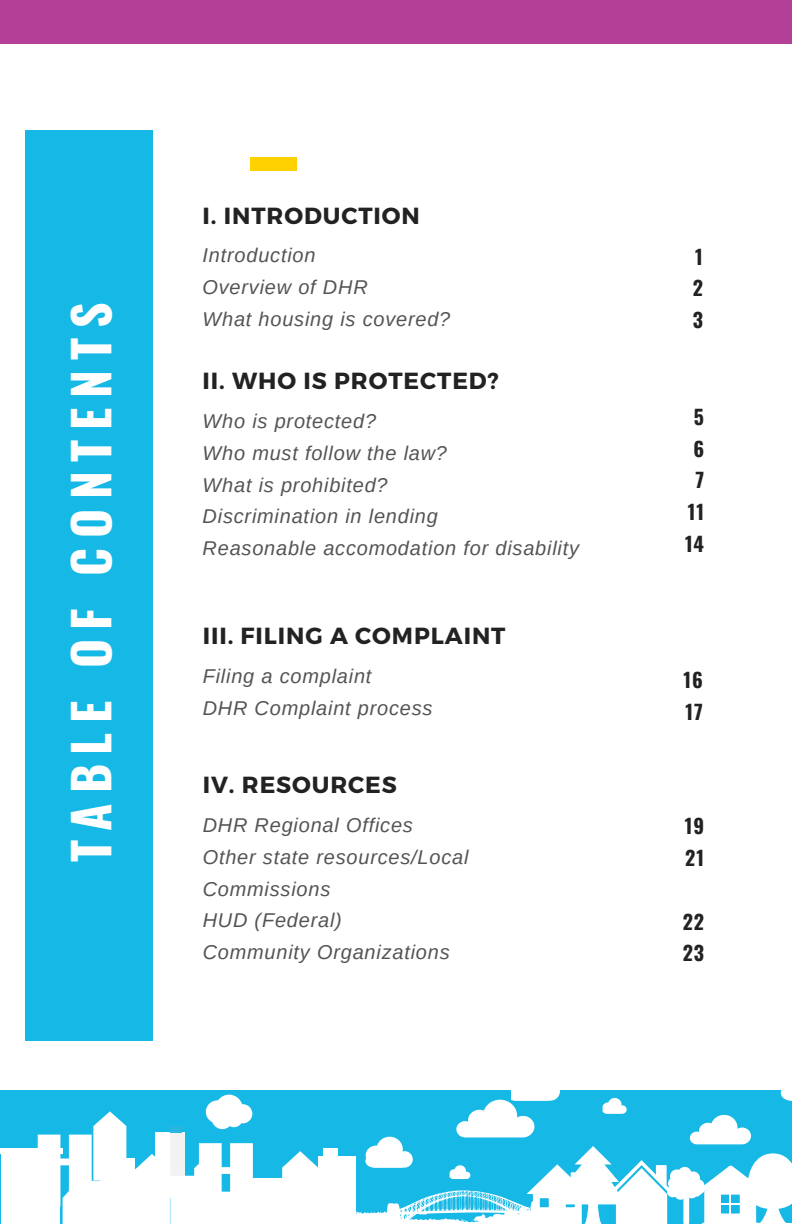
<style>
.page{position:relative;width:792px;height:1224px;background:#fff}
.page>*{position:absolute;margin:0;border:0;box-sizing:border-box;transform-origin:0 0}
.t1{font:700 49.8px "Oswald";letter-spacing:.195em;color:#fff}
.t2{font:700 23.2px "Montserrat";letter-spacing:.04em;color:#222}
.t3{font:italic 20px/31.6px "Arimo";letter-spacing:.04em;color:#545454}
.t4{font:700 20px/31.6px "Oswald";letter-spacing:.04em;color:#222}
</style>
<div class="page">
<div style="left:0;top:1090px;width:792px;height:134px;background:#16b8e6"></div>
<div style="left:25px;top:130px;width:128px;height:911px;background:#16b8e6"></div>
<div style="left:0;top:0;width:792px;height:44px;background:#b33f97"></div>
<div style="left:250px;top:157px;width:47px;height:14px;background:#ffd100"></div>
<div style="left:235px;top:1183px;width:55px;height:41px;background:#fff"></div>
<div style="left:233px;top:1178px;width:59px;height:5px;background:#fff"></div>
<div style="left:319px;top:1156px;width:37px;height:68px;background:#fff"></div>
<svg style="left:282px;top:1149px;width:56px;height:75px"></svg>
<svg style="left:356px;top:1090px;width:436px;height:134px"></svg>
<svg style="left:0;top:1095px;width:253px;height:129px"></svg>
<h1 class="t1" style="left:52px;top:862px;width:561px;rotate:-90deg">TABLE OF CONTENTS</h1>
<p class="t2" style="left:203px;top:201px;width:219px">I. INTRODUCTION</p>
<p class="t3" style="left:203px;top:239px;width:249px">Introduction<br>Overview of DHR<br>What housing is covered?</p>
<p class="t4" style="left:693px;top:240px;width:12px;text-align:justify">1<br>2<br>3</p>
<p class="t2" style="left:203px;top:366px;width:298px">II. WHO IS PROTECTED?</p>
<p class="t3" style="left:203px;top:405px;width:378px">Who is protected?<br>Who must follow the law?<br>What is prohibited?<br>Discrimination in lending<br>Reasonable accomodation for disability</p>
<p class="t2" style="left:203px;top:621px;width:304px">III. FILING A COMPLAINT</p>
<p class="t3" style="left:203px;top:661px;width:231px">Filing a complaint<br>DHR Complaint process</p>
<p class="t2" style="left:203px;top:770px;width:196px">IV. RESOURCES</p>
<p class="t3" style="left:203px;top:810px;width:267px">DHR Regional Offices<br>Other state resources/Local<br>Commissions<br>HUD (Federal)<br>Community Organizations</p>
<p class="t4" style="left:685px;top:400px;width:21px;text-align:center">5<br>6<br>7<br>11<br>14</p>
<p class="t4" style="left:684px;top:663px;width:21px">16<br>17</p>
<p class="t4" style="left:685px;top:810px;width:21px">19<br>21</p>
<p class="t4" style="left:683px;top:905px;width:23px">22<br>23</p>
</div>
